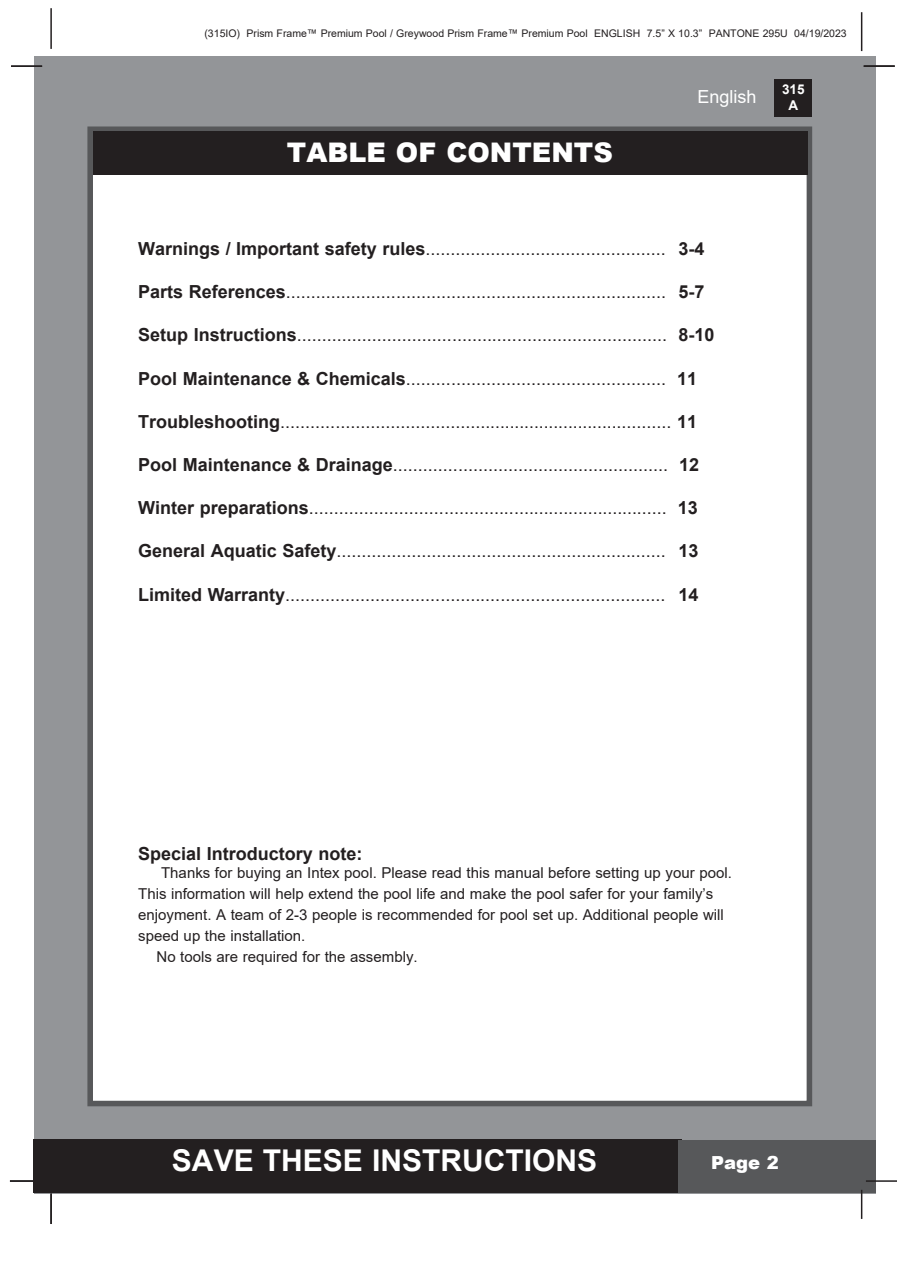
<style>
.page{position:relative;width:897px;height:1264px;background:#fff}
.page>*{position:absolute;margin:0;border:0;box-sizing:border-box;transform-origin:0 0}
.t1{font:700 30px "Arial";color:#fff}
.t2{font:900 27px "Arial";color:#fff}
.t3{font:18px "Arial";color:#231f20}
.t4{font:700 18px "Arial";color:#231f20}
.t5{font:18px "Arial";color:#fff}
.t6{font:900 18px "Arial";color:#fff}
.t7{font:15px/21px "Arial";color:#231f20}
.t8{font:700 13.5px/16.2px "Arial";color:#fff;text-align:center}
.t9{font:10.5px "Arial";color:#231f20}
.s1{font-weight:700}
</style>
<div class="page">
<div style="left:34px;top:56px;width:841px;height:1137px;background:#939598"></div>
<div style="left:774px;top:79px;width:38px;height:38px;background:#231f20"></div>
<hr style="left:50px;top:8px;width:2px;height:41px;background:#231f20">
<hr style="left:860px;top:12px;width:2px;height:39px;background:#231f20">
<div style="left:33px;top:1140px;width:648px;height:53px;background:#231f20"></div>
<div style="left:678px;top:1140px;width:197px;height:53px;background:#57585a"></div>
<hr style="left:865px;top:1180px;width:31px;height:1px;background:#231f20">
<hr style="left:860px;top:1189px;width:2px;height:30px;background:#231f20">
<div style="left:87px;top:126px;width:725px;height:980px;background:#fff;border:6px solid #57585a"></div>
<div style="left:93px;top:131px;width:714px;height:44px;background:#231f20"></div>
<hr style="left:863px;top:65px;width:31px;height:2px;background:#231f20">
<hr style="left:50px;top:1193px;width:2px;height:31px;background:#231f20">
<hr style="left:10px;top:1180px;width:31px;height:1px;background:#231f20">
<hr style="left:11px;top:65px;width:31px;height:2px;background:#231f20">
<p class="t9" style="left:204px;top:26px;width:643px">(315IO) Prism Frame™ Premium Pool / Greywood Prism Frame™ Premium Pool ENGLISH 7.5” X 10.3” PANTONE 295U 04/19/2023</p>
<p class="t2" style="left:287px;top:133px;width:327px">TABLE OF CONTENTS</p>
<p class="t5" style="left:697px;top:84px;width:61px">English</p>
<p class="t8" style="left:782px;top:81px;width:24px">315<br>A</p>
<p class="t3" style="left:138px;top:236px;width:568px"><span class="s1">Warnings / Important safety rules</span>................................................ <span class="s1">3-4</span></p>
<p class="t3" style="left:138px;top:279px;width:568px"><span class="s1">Parts References</span>............................................................................ <span class="s1">5-7</span></p>
<p class="t3" style="left:138px;top:323px;width:578px"><span class="s1">Setup Instructions</span>.......................................................................... <span class="s1">8-10</span></p>
<p class="t3" style="left:138px;top:366px;width:560px"><span class="s1">Pool Maintenance &amp; Chemicals</span>.................................................... <span class="s1">11</span></p>
<p class="t3" style="left:138px;top:409px;width:560px"><span class="s1">Troubleshooting</span>............................................................................... <span class="s1">11</span></p>
<p class="t3" style="left:138px;top:452px;width:562px"><span class="s1">Pool Maintenance &amp; Drainage</span>....................................................... <span class="s1">12</span></p>
<p class="t3" style="left:138px;top:495px;width:561px"><span class="s1">Winter preparations</span>........................................................................ <span class="s1">13</span></p>
<p class="t3" style="left:138px;top:539px;width:562px"><span class="s1">General Aquatic Safety</span>.................................................................. <span class="s1">13</span></p>
<p class="t3" style="left:138px;top:582px;width:562px"><span class="s1">Limited Warranty</span>............................................................................ <span class="s1">14</span></p>
<p class="t4" style="left:138px;top:841px;width:226px">Special Introductory note:</p>
<p class="t7" style="left:138px;top:862px;width:595px;text-indent:23px">Thanks for buying an Intex pool. Please read this manual before setting up your pool.<br>This information will help extend the pool life and make the pool safer for your family’s</p>
<p class="t7" style="left:138px;top:904px;width:587px">enjoyment. A team of 2-3 people is recommended for pool set up. Additional people will speed up the installation.</p>
<p class="t7" style="left:156px;top:946px;width:262px">No tools are required for the assembly.</p>
<h1 class="t1" style="left:172px;top:1139px;width:427px">SAVE THESE INSTRUCTIONS</h1>
<p class="t6" style="left:711px;top:1149px;width:69px">Page 2</p>
</div>
